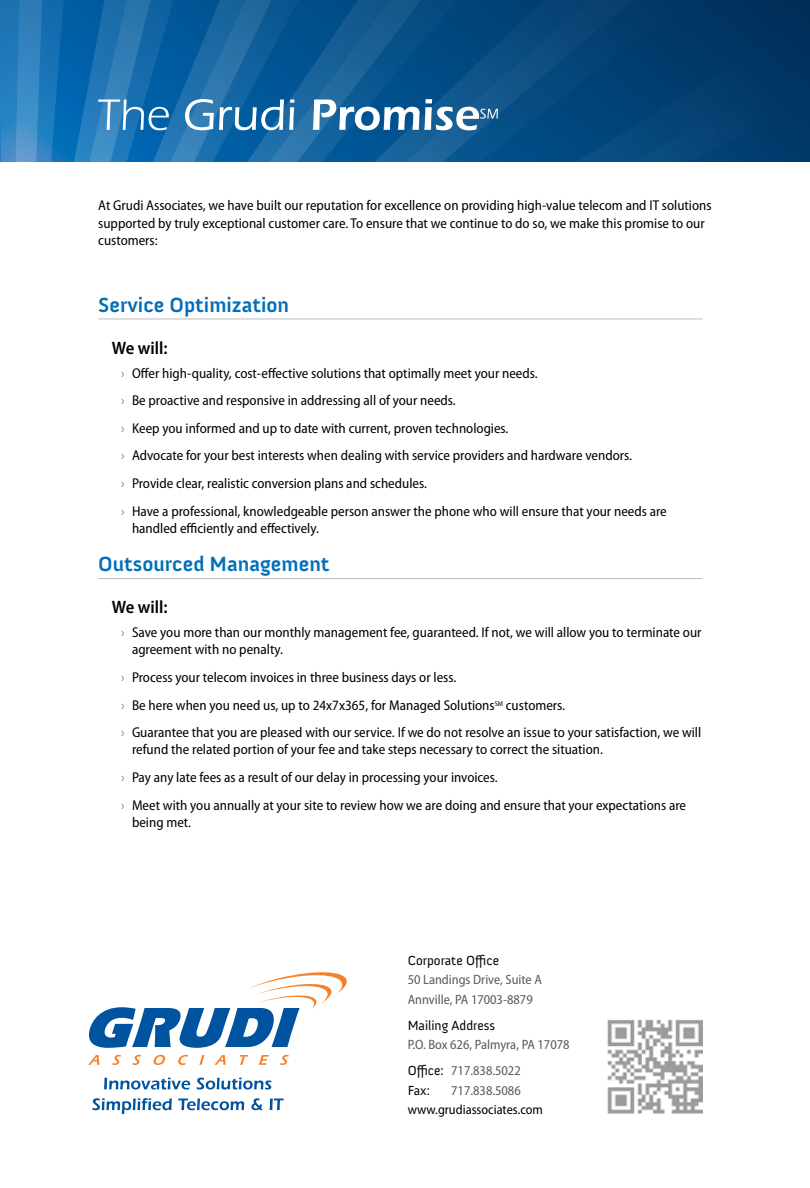
<style>
.page{position:relative;width:810px;height:1188px;background:#fff}
.page>*{position:absolute;margin:0;border:0;box-sizing:border-box;transform-origin:0 0}
.t1{font:700 21px "Anivers";color:#006fba}
.t2{font:600 semi-condensed 18px "Myriad Pro";color:#000}
.t3{font:semi-condensed 14.25px/27.6px "Myriad Pro";color:#000}
.t4{font:semi-condensed 13.5px/19.4px "Myriad Pro";color:#58595b}
.t5{font:13.5px "Anivers";color:#000}
.t6{font:semi-condensed 13.5px "Myriad Pro";color:#000}
.s1{color:#808285}
.s2{font-family:"Anivers";font-stretch:normal;color:#000}
</style>
<div class="page">
<svg style="left:0;top:0;width:810px;height:162px"></svg>
<hr style="left:98px;top:319px;width:605px;height:1px;background:#bcbec0">
<hr style="left:98px;top:578px;width:605px;height:1px;background:#bcbec0">
<svg style="left:88px;top:972px;width:259px;height:76px"></svg>
<svg style="left:88px;top:1055px;width:11px;height:10px"></svg>
<svg style="left:112px;top:1055px;width:9px;height:10px"></svg>
<svg style="left:133px;top:1055px;width:8px;height:10px"></svg>
<svg style="left:153px;top:1055px;width:13px;height:10px"></svg>
<svg style="left:178px;top:1055px;width:10px;height:10px"></svg>
<svg style="left:199px;top:1055px;width:6px;height:10px"></svg>
<svg style="left:214px;top:1055px;width:12px;height:10px"></svg>
<svg style="left:240px;top:1055px;width:8px;height:10px"></svg>
<svg style="left:259px;top:1055px;width:10px;height:10px"></svg>
<svg style="left:280px;top:1055px;width:9px;height:10px"></svg>
<svg style="left:104px;top:1078px;width:86px;height:12px"></svg>
<svg style="left:197px;top:1078px;width:74px;height:12px"></svg>
<svg style="left:92px;top:1098px;width:80px;height:16px"></svg>
<svg style="left:178px;top:1099px;width:66px;height:11px"></svg>
<svg style="left:251px;top:1098px;width:12px;height:12px"></svg>
<svg style="left:270px;top:1099px;width:14px;height:11px"></svg>
<img style="left:608px;top:1019px;width:95px;height:95px">
<svg style="left:98px;top:100px;width:71px;height:30px"></svg>
<svg style="left:185px;top:99px;width:109px;height:31px"></svg>
<svg style="left:313px;top:99px;width:185px;height:31px"></svg>
<p class="t3" style="left:98px;top:197px;width:615px;line-height:17.1px">At Grudi Associates, we have built our reputation for excellence on providing high-value telecom and IT solutions supported by truly exceptional customer care. To ensure that we continue to do so, we make this promise to our customers:</p>
<h1 class="t1" style="left:98px;top:293px;width:192px">Service Optimization</h1>
<p class="t2" style="left:112px;top:338px;width:57px">We will:</p>
<p class="t3" style="left:121px;top:359px;width:547px"><span class="s1">››</span> Offer high-quality, cost-effective solutions that optimally meet your needs.<br><span class="s1">››</span> Be proactive and responsive in addressing all of your needs.<br><span class="s1">››</span> Keep you informed and up to date with current, proven technologies.<br><span class="s1">››</span> Advocate for your best interests when dealing with service providers and hardware vendors.<br><span class="s1">››</span> Provide clear, realistic conversion plans and schedules.<br><span class="s1">››</span> Have a professional, knowledgeable person answer the phone who will ensure that your needs are</p>
<p class="t3" style="left:132px;top:515px;width:188px">handled efficiently and effectively.</p>
<h1 class="t1" style="left:98px;top:553px;width:233px">Outsourced Management</h1>
<p class="t2" style="left:112px;top:597px;width:57px">We will:</p>
<p class="t3" style="left:132px;top:624px;width:571px;line-height:17.1px;text-indent:-11px"><span class="s1">››</span> Save you more than our monthly management fee, guaranteed. If not, we will allow you to terminate our agreement with no penalty.</p>
<p class="t3" style="left:121px;top:664px;width:582px"><span class="s1">››</span> Process your telecom invoices in three business days or less.<br><span class="s1">››</span> Be here when you need us, up to 24x7x365, for Managed Solutions<sup>SM</sup> customers.<br><span class="s1">››</span> Guarantee that you are pleased with our service. If we do not resolve an issue to your satisfaction, we will</p>
<p class="t3" style="left:121px;top:736px;width:566px;text-indent:11px">refund the related portion of your fee and take steps necessary to correct the situation.<br><span class="s1">››</span> Pay any late fees as a result of our delay in processing your invoices.<br><span class="s1">››</span> Meet with you annually at your site to review how we are doing and ensure that your expectations are</p>
<p class="t3" style="left:132px;top:808px;width:61px">being met.</p>
<p class="t5" style="left:408px;top:953px;width:93px">Corporate Office</p>
<p class="t4" style="left:408px;top:970px;width:136px">50 Landings Drive, Suite A<br>Annville, PA 17003-8879</p>
<p class="t5" style="left:408px;top:1018px;width:89px">Mailing Address</p>
<p class="t4" style="left:408px;top:1032px;width:163px;line-height:26.1px">P.O. Box 626, Palmyra, PA 17078<br><span class="s2">Office:</span> 717.838.5022</p>
<p class="t5" style="left:408px;top:1083px;width:24px">Fax:</p>
<p class="t4" style="left:451px;top:1081px;width:71px">717.838.5086</p>
<p class="t6" style="left:408px;top:1102px;width:137px">www.grudiassociates.com</p>
</div>
